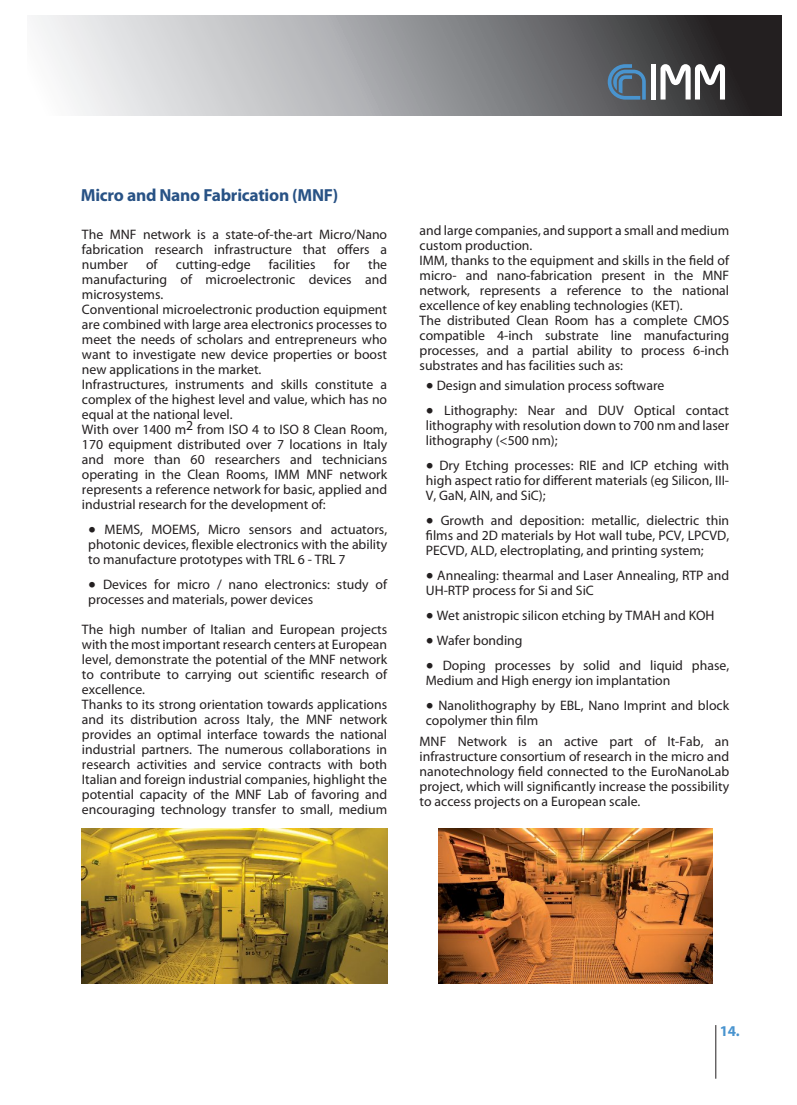
<style>
.page{position:relative;width:797px;height:1105px;background:#fff}
.page>*{position:absolute;margin:0;border:0;box-sizing:border-box;transform-origin:0 0}
.t1{font:700 17.5px "Myriad Pro";letter-spacing:-.015em;color:#285285}
.t2{font:700 15px "Myriad Pro";color:#4994cf}
.t3{font:13.75px/15px "Myriad Pro";color:#231f20}
.s1{font-family:"Lucida Grande"}
</style>
<div class="page">
<img style="left:439px;top:829px;width:274px;height:155px">
<svg style="left:35px;top:16px;width:746px;height:99px;background:#98989a"></svg>
<hr style="left:715px;top:1025px;width:1px;height:54px;background:#231f20">
<svg style="left:660px;top:64px;width:65px;height:36px"></svg>
<div style="left:651px;top:64px;width:5px;height:36px;background:#fff"></div>
<svg style="left:608px;top:64px;width:38px;height:36px"></svg>
<img style="left:82px;top:829px;width:305px;height:155px">
<p class="t1" style="left:81px;top:188px;width:259px">Micro and Nano Fabrication (MNF)</p>
<p class="t3" style="left:82px;top:228px;width:307px;text-align:justify">The MNF network is a state-of-the-art Micro/Nano fabrication research infrastructure that offers a number</p>
<p class="t3" style="left:146px;top:258px;width:13px">of</p>
<p class="t3" style="left:176px;top:258px;width:76px">cutting-edge</p>
<p class="t3" style="left:269px;top:258px;width:48px">facilities</p>
<p class="t3" style="left:334px;top:258px;width:18px">for</p>
<p class="t3" style="left:82px;top:258px;width:307px;text-indent:286px">the manufacturing of microelectronic devices and microsystems.<br>Conventional microelectronic production equipment are combined with large area electronics processes to meet the needs of scholars and entrepreneurs who want to investigate new device properties or boost new applications in the market.<br>Infrastructures, instruments and skills constitute a complex of the highest level and value, which has no equal at the national level.<br>With over 1400 m2 from ISO 4 to ISO 8 Clean Room, 170 equipment distributed over 7 locations in Italy and more than 60 researchers and technicians operating in the Clean Rooms, IMM MNF network represents a reference network for basic, applied and industrial research for the development of:</p>
<p class="t3" style="left:88px;top:523px;width:300px;text-align:justify"><span class="s1">●</span> MEMS, MOEMS, Micro sensors and actuators, photonic devices, flexible electronics with the ability to manufacture prototypes with TRL 6 - TRL 7</p>
<p class="t3" style="left:88px;top:578px;width:300px"><span class="s1">●</span> Devices for micro / nano electronics: study of processes and materials, power devices</p>
<p class="t3" style="left:82px;top:623px;width:307px">The high number of Italian and European projects with the most important research centers at European level, demonstrate the potential of the MNF network to contribute to carrying out scientific research of excellence.<br>Thanks to its strong orientation towards applications and its distribution across Italy, the MNF network provides an optimal interface towards the national industrial partners. The numerous collaborations in research activities and service contracts with both Italian and foreign industrial companies, highlight the potential capacity of the MNF Lab of favoring and encouraging technology transfer to small, medium</p>
<p class="t3" style="left:420px;top:224px;width:311px">and large companies, and support a small and medium custom production.<br>IMM, thanks to the equipment and skills in the field of micro- and nano-fabrication present in the MNF network, represents a reference to the national excellence of key enabling technologies (KET).<br>The distributed Clean Room has a complete CMOS compatible 4-inch substrate line manufacturing processes, and a partial ability to process 6-inch substrates and has facilities such as:</p>
<p class="t3" style="left:426px;top:379px;width:240px"><span class="s1">●</span> Design and simulation process software</p>
<p class="t3" style="left:426px;top:404px;width:305px;text-align:justify"><span class="s1">●</span> Lithography: Near and DUV Optical contact lithography with resolution down to 700 nm and laser lithography (&lt;500 nm);</p>
<p class="t3" style="left:426px;top:459px;width:305px;text-align:justify"><span class="s1">●</span> Dry Etching processes: RIE and ICP etching with high aspect ratio for different materials (eg Silicon, III-V, GaN, AlN, and SiC);</p>
<p class="t3" style="left:426px;top:514px;width:305px;text-align:justify"><span class="s1">●</span> Growth and deposition: metallic, dielectric thin films and 2D materials by Hot wall tube, PCV, LPCVD, PECVD, ALD, electroplating, and printing system;</p>
<p class="t3" style="left:426px;top:569px;width:305px"><span class="s1">●</span> Annealing: thearmal and Laser Annealing, RTP and<br>UH-RTP process for Si and SiC</p>
<p class="t3" style="left:426px;top:609px;width:290px"><span class="s1">●</span> Wet anistropic silicon etching by TMAH and KOH</p>
<p class="t3" style="left:426px;top:634px;width:98px"><span class="s1">●</span> Wafer bonding</p>
<p class="t3" style="left:426px;top:659px;width:305px"><span class="s1">●</span> Doping processes by solid and liquid phase,<br>Medium and High energy ion implantation</p>
<p class="t3" style="left:426px;top:699px;width:305px"><span class="s1">●</span> Nanolithography by EBL, Nano Imprint and block copolymer thin film</p>
<p class="t3" style="left:420px;top:735px;width:311px;text-align:justify">MNF Network is an active part of It-Fab, an infrastructure consortium of research in the micro and nanotechnology field connected to the EuroNanoLab project, which will significantly increase the possibility to access projects on a European scale.</p>
<p class="t2" style="left:720px;top:1025px;width:22px">14.</p>
</div>
